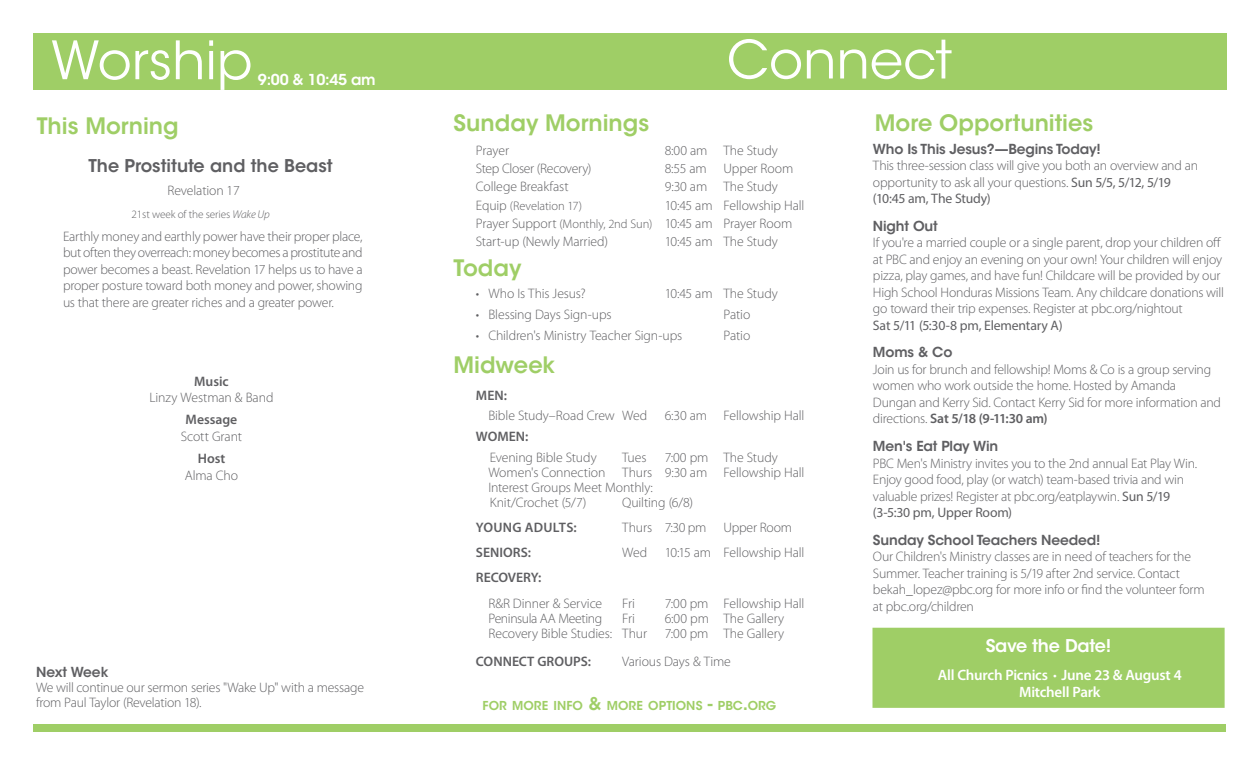
<style>
.page{position:relative;width:1260px;height:765px;background:#fff}
.page>*{position:absolute;margin:0;border:0;box-sizing:border-box;transform-origin:0 0}
.t1{font:52.5px "ITC Avant Garde Std";color:#fff}
.t2{font:600 22.5px "ITC Avant Garde Std";color:#9fce66}
.t3{font:600 17.5px "ITC Avant Garde Std";color:#5f5f62}
.t4{font:600 17.5px "ITC Avant Garde Std";letter-spacing:-.01em;color:#fff}
.t5{font:600 15px/16.5px "Myriad Pro";letter-spacing:-.02em;color:#fff;text-align:center}
.t6{font:600 15px "ITC Avant Garde Std";letter-spacing:-.02em;color:#fff}
.t7{font:300 13.75px/16.5px "Myriad Pro";letter-spacing:-.015em;color:#5f5f62}
.t8{font:600 13.75px "ITC Avant Garde Std";letter-spacing:-.01em;color:#5f5f62}
.t9{font:600 13.75px "Myriad Pro";color:#5f5f62}
.t10{font:13.75px "Myriad Pro";letter-spacing:-.01em;color:#5f5f62}
.t11{font:600 13.75px "Myriad Pro";letter-spacing:.02em;color:#5f5f62}
.t12{font:300 12.5px "Myriad Pro";letter-spacing:-.005em;color:#5f5f62}
.t13{font:600 12.25px "ITC Avant Garde Std";letter-spacing:.005em;color:#9fce66}
.t14{font:300 11.25px "Myriad Pro";letter-spacing:-.01em;color:#5f5f62}
.s1{font-size:13.75px}
.s2{font-weight:400}
.s3{font-weight:600}
.s4{font-style:italic}
.s5{font-size:12.5px}
.s6{font-size:17.5px}
.s7{font-weight:300}
</style>
<div class="page">
<div style="left:33px;top:34px;width:1193px;height:56px;background:#9fce66"></div>
<div style="left:34px;top:724px;width:1192px;height:8px;background:#9fce66"></div>
<div style="left:874px;top:629px;width:349px;height:78px;background:#9fce66"></div>
<div style="left:872px;top:628px;width:353px;height:80px;border:2px solid #9fce66"></div>
<h1 class="t1" style="left:51px;top:28px;width:203px">Worship</h1>
<h1 class="t1" style="left:727px;top:28px;width:227px">Connect</h1>
<h2 class="t2" style="left:453px;top:108px;width:197px">Sunday Mornings</h2>
<p class="t7" style="left:476px;top:142px;width:35px">Prayer</p>
<p class="t7" style="left:665px;top:142px;width:115px">8:00 am The Study</p>
<p class="t7" style="left:476px;top:160px;width:117px">Step Closer (Recovery)</p>
<p class="t7" style="left:665px;top:160px;width:130px">8:55 am Upper Room</p>
<p class="t7" style="left:476px;top:178px;width:94px">College Breakfast</p>
<p class="t7" style="left:665px;top:178px;width:115px">9:30 am The Study</p>
<p class="t12" style="left:476px;top:198px;width:108px"><span class="s1">Equip</span> (Revelation 17)</p>
<p class="t6" style="left:258px;top:70px;width:119px">9:00 &amp; 10:45 am</p>
<h2 class="t2" style="left:875px;top:108px;width:220px">More Opportunities</h2>
<h2 class="t2" style="left:37px;top:112px;width:143px">This Morning</h2>
<p class="t8" style="left:873px;top:140px;width:229px">Who Is This Jesus?—Begins Today!</p>
<p class="t7" style="left:873px;top:158px;width:327px">This three-session class will give you both an overview and an opportunity to ask all your questions. <span class="s2">Sun 5/5, 5/12, 5/19 (10:45 am, The Study)</span></p>
<p class="t8" style="left:873px;top:217px;width:66px">Night Out</p>
<p class="t7" style="left:873px;top:234px;width:353px">If you're a married couple or a single parent, drop your children off at PBC and enjoy an evening on your own! Your children will enjoy pizza, play games, and have fun! Childcare will be provided by our High School Honduras Missions Team. Any childcare donations will go toward their trip expenses. Register at pbc.org/nightout</p>
<p class="t10" style="left:873px;top:317px;width:191px">Sat 5/11 (5:30-8 pm, Elementary A)</p>
<p class="t8" style="left:873px;top:344px;width:81px">Moms &amp; Co</p>
<p class="t7" style="left:873px;top:361px;width:350px">Join us for brunch and fellowship! Moms &amp; Co is a group serving women who work outside the home. Hosted by Amanda Dungan and Kerry Sid. Contact Kerry Sid for more information and directions. <span class="s3">Sat 5/18 (9-11:30 am)</span></p>
<p class="t8" style="left:873px;top:437px;width:127px">Men's Eat Play Win</p>
<p class="t7" style="left:873px;top:455px;width:326px">PBC Men's Ministry invites you to the 2nd annual Eat Play Win.<br>Enjoy good food, play (or watch) team-based trivia and win valuable prizes! Register at pbc.org/eatplaywin. <span class="s2">Sun 5/19 (3-5:30 pm, Upper Room)</span></p>
<p class="t8" style="left:873px;top:531px;width:229px">Sunday School Teachers Needed!</p>
<p class="t7" style="left:873px;top:548px;width:333px">Our Children's Ministry classes are in need of teachers for the Summer. Teacher training is 5/19 after 2nd service. Contact bekah_lopez@pbc.org for more info or find the volunteer form at pbc.org/children</p>
<p class="t3" style="left:88px;top:155px;width:246px">The Prostitute and the Beast</p>
<p class="t7" style="left:167px;top:182px;width:74px">Revelation 17</p>
<p class="t14" style="left:132px;top:208px;width:140px">21st week of the series <span class="s4">Wake Up</span></p>
<p class="t7" style="left:63px;top:228px;width:301px;text-align:justify">Earthly money and earthly power have their proper place, but often they overreach: money becomes a prostitute and power becomes a beast. Revelation 17 helps us to have a proper posture toward both money and power, showing us that there are greater riches and a greater power.</p>
<p class="t7" style="left:476px;top:196px;width:330px;line-height:18.1px;text-indent:189px">10:45 am Fellowship Hall<br>Prayer Support <span class="s5">(Monthly, 2nd Sun)</span> 10:45 am Prayer Room<br>Start-up (Newly Married)</p>
<p class="t7" style="left:665px;top:233px;width:115px">10:45 am The Study</p>
<h2 class="t2" style="left:453px;top:253px;width:70px">Today</h2>
<p class="t7" style="left:476px;top:285px;width:111px">• Who Is This Jesus?</p>
<p class="t7" style="left:665px;top:285px;width:115px">10:45 am The Study</p>
<p class="t7" style="left:476px;top:306px;width:137px">• Blessing Days Sign-ups</p>
<p class="t7" style="left:723px;top:306px;width:28px">Patio</p>
<p class="t7" style="left:476px;top:327px;width:208px">• Children's Ministry Teacher Sign-ups</p>
<p class="t7" style="left:723px;top:327px;width:28px">Patio</p>
<h2 class="t2" style="left:453px;top:350px;width:103px">Midweek</h2>
<p class="t9" style="left:476px;top:386px;width:33px">MEN:</p>
<p class="t7" style="left:488px;top:407px;width:160px">Bible Study–Road Crew Wed</p>
<p class="t7" style="left:665px;top:407px;width:141px">6:30 am Fellowship Hall</p>
<p class="t9" style="left:476px;top:428px;width:54px">WOMEN:</p>
<p class="t7" style="left:490px;top:449px;width:109px">Evening Bible Study</p>
<p class="t7" style="left:622px;top:449px;width:26px">Tues</p>
<p class="t9" style="left:194px;top:372px;width:36px">Music</p>
<p class="t7" style="left:149px;top:389px;width:126px">Linzy Westman &amp; Band</p>
<p class="t9" style="left:186px;top:411px;width:53px">Message</p>
<p class="t7" style="left:181px;top:428px;width:63px">Scott Grant</p>
<p class="t9" style="left:198px;top:450px;width:29px">Host</p>
<p class="t7" style="left:185px;top:467px;width:55px">Alma Cho</p>
<p class="t7" style="left:488px;top:449px;width:317px;line-height:15px;text-indent:176px">7:00 pm The Study<br>Women's Connection Thurs 9:30 am Fellowship Hall<br>Interest Groups Meet Monthly:<br>Knit/Crochet (5/7)</p>
<p class="t7" style="left:622px;top:494px;width:72px">Quilting (6/8)</p>
<p class="t11" style="left:476px;top:518px;width:102px">YOUNG ADULTS:</p>
<p class="t7" style="left:622px;top:519px;width:172px">Thurs 7:30 pm Upper Room</p>
<p class="t9" style="left:476px;top:544px;width:56px">SENIORS:</p>
<p class="t7" style="left:622px;top:544px;width:27px">Wed</p>
<p class="t7" style="left:665px;top:544px;width:141px">10:15 am Fellowship Hall</p>
<p class="t9" style="left:476px;top:569px;width:67px">RECOVERY:</p>
<p class="t7" style="left:488px;top:595px;width:115px">R&amp;R Dinner &amp; Service</p>
<p class="t7" style="left:622px;top:595px;width:14px">Fri</p>
<p class="t7" style="left:665px;top:595px;width:141px">7:00 pm Fellowship Hall</p>
<p class="t7" style="left:488px;top:610px;width:115px">Peninsula AA Meeting</p>
<p class="t7" style="left:622px;top:610px;width:14px">Fri</p>
<p class="t7" style="left:665px;top:610px;width:121px">6:00 pm The Gallery</p>
<p class="t7" style="left:488px;top:625px;width:160px">Recovery Bible Studies: Thur</p>
<p class="t7" style="left:665px;top:625px;width:121px">7:00 pm The Gallery</p>
<p class="t9" style="left:476px;top:652px;width:117px">CONNECT GROUPS:</p>
<p class="t7" style="left:622px;top:653px;width:110px">Various Days &amp; Time</p>
<p class="t13" style="left:483px;top:698px;width:295px">FOR MORE INFO <span class="s6">&amp;</span> MORE OPTIONS <span class="s6">-</span> PBC<span class="s6">.</span>ORG</p>
<p class="t4" style="left:986px;top:635px;width:127px">Save the Date!</p>
<p class="t5" style="left:938px;top:667px;width:245px">All Church Picnics <span class="s7">•</span> June 23 &amp; August 4<br>Mitchell Park</p>
<p class="t8" style="left:36px;top:663px;width:74px">Next Week</p>
<p class="t7" style="left:36px;top:680px;width:330px;line-height:15px">We will continue our sermon series "Wake Up" with a message from Paul Taylor (Revelation 18).</p>
</div>
